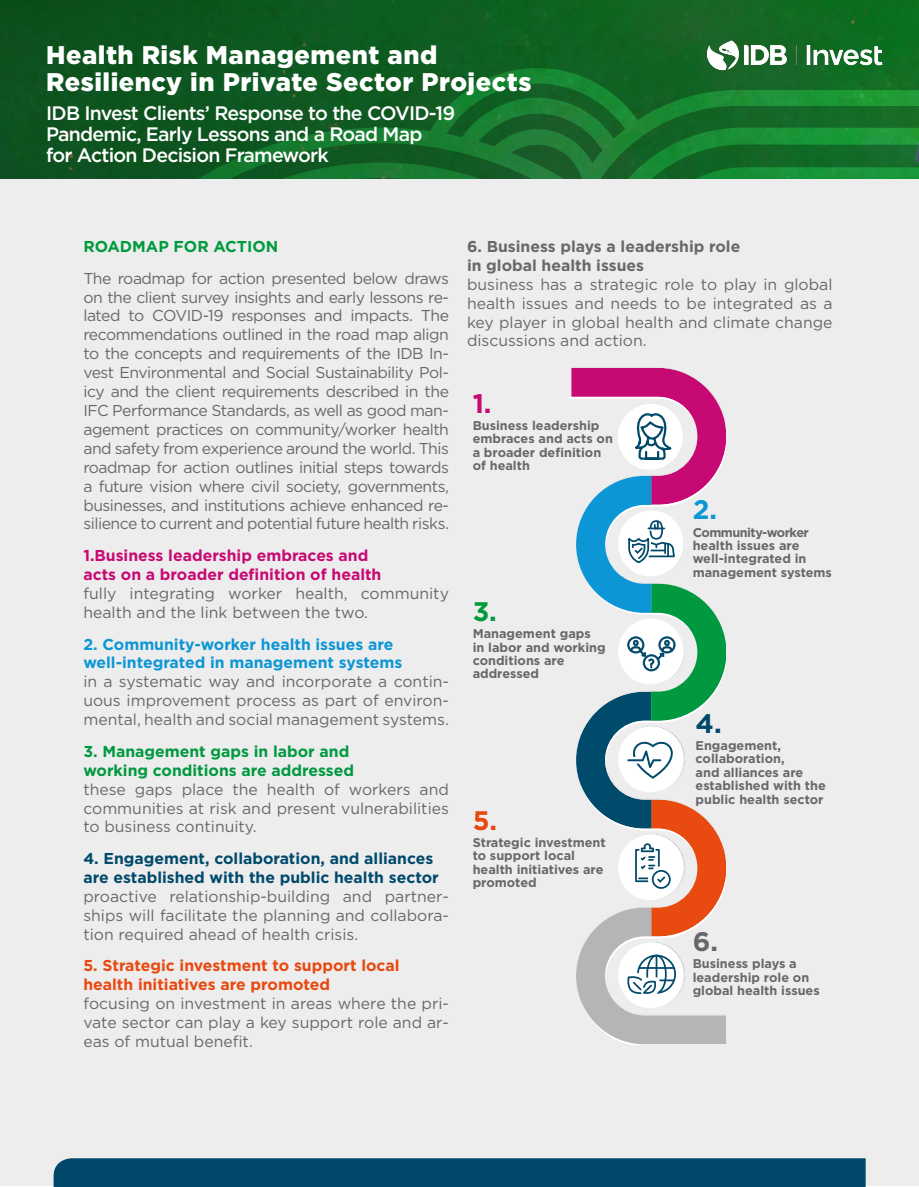
<style>
.page{position:relative;width:919px;height:1187px;background:#fff}
.page>*{position:absolute;margin:0;border:0;box-sizing:border-box;transform-origin:0 0}
.t1{font:700 26.85px "Gotham";color:#c70974}
.t2{font:700 26.85px "Gotham";color:#009a3e}
.t3{font:700 26.85px "Gotham";color:#e84810}
.t4{font:700 26.85px "Gotham";color:#69676b}
.t5{font:700 26.85px "Gotham";color:#00496b}
.t6{font:700 26.85px "Gotham";color:#0d96d6}
.t7{font:900 25.5px/27px "Gotham";letter-spacing:.02em;color:#fff}
.t8{font:500 19.5px/21px "Gotham";letter-spacing:-.04em;color:#fff}
.t9{font:15.75px/18.9px "Gotham";color:#69676b;text-align:justify}
.t10{font:700 15.75px/18.9px "Gotham";color:#00496b}
.t11{font:700 15.75px/18.9px "Gotham";color:#0d96d6}
.t12{font:700 15.75px/18.9px "Gotham";color:#c70974}
.t13{font:700 15.75px/18.9px "Gotham";color:#e84810}
.t14{font:700 15.75px/18.9px "Gotham";color:#009940}
.t15{font:700 15.75px/18.9px "Gotham";color:#69676b}
.t16{font:700 15.75px "Gotham";color:#009a3e}
.t17{font:700 12.75px/13.4px "Gotham";color:#69676b}
</style>
<div class="page">
<img style="left:0;top:0;width:918px;height:179px">
<img style="left:707px;top:38px;width:178px;height:22px">
<svg style="left:413px;top:60px;width:505px;height:60px"></svg>
<svg style="left:443px;top:90px;width:475px;height:30px"></svg>
<svg style="left:89px;top:120px;width:829px;height:59px"></svg>
<div style="left:0;top:179px;width:918px;height:1006px;background:#ededed"></div>
<div style="left:54px;top:1158px;width:811px;height:28px;background:#00496b"></div>
<svg style="left:569px;top:367px;width:156px;height:677px"></svg>
<h2 class="t7" style="left:46px;top:42px;width:486px">Health Risk Management and<br>Resiliency in Private Sector Projects</h2>
<p class="t8" style="left:46px;top:102px;width:410px">IDB Invest Clients’ Response to the COVID-19<br>Pandemic, Early Lessons and a Road Map<br>for Action Decision Framework</p>
<p class="t16" style="left:83px;top:236px;width:196px">ROADMAP FOR ACTION</p>
<p class="t9" style="left:83px;top:268px;width:367px">The roadmap for action presented below draws on the client survey insights and early lessons re&shy;lated to COVID-19 responses and impacts. The recommendations outlined in the road map align to the concepts and requirements of the IDB In&shy;vest Environmental and Social Sustainability Pol&shy;icy and the client requirements described in the IFC Performance Standards, as well as good man&shy;agement practices on community/worker health and safety from experience around the world. This roadmap for action outlines initial steps towards a future vision where civil society, governments, businesses, and institutions achieve enhanced re&shy;silience to current and potential future health risks.</p>
<p class="t12" style="left:83px;top:546px;width:299px">1.Business leadership embraces and acts on a broader definition of health</p>
<p class="t9" style="left:83px;top:583px;width:367px">fully integrating worker health, community health and the link between the two.</p>
<p class="t11" style="left:83px;top:634px;width:320px">2. Community-worker health issues are well-integrated in management systems</p>
<p class="t9" style="left:83px;top:672px;width:367px">in a systematic way and incorporate a contin&shy;uous improvement process as part of environ&shy;mental, health and social management systems.</p>
<p class="t14" style="left:83px;top:741px;width:272px">3. Management gaps in labor and working conditions are addressed</p>
<p class="t9" style="left:83px;top:779px;width:367px">these gaps place the health of workers and communities at risk and present vulnerabilities to business continuity.</p>
<p class="t10" style="left:83px;top:849px;width:357px">4. Engagement, collaboration, and alliances are established with the public health sector</p>
<p class="t9" style="left:83px;top:886px;width:367px">proactive relationship-building and partner&shy;ships will facilitate the planning and collabora&shy;tion required ahead of health crisis.</p>
<p class="t13" style="left:83px;top:956px;width:318px">5. Strategic investment to support local health initiatives are promoted</p>
<p class="t9" style="left:83px;top:993px;width:367px">focusing on investment in areas where the pri&shy;vate sector can play a key support role and ar&shy;eas of mutual benefit.</p>
<p class="t15" style="left:467px;top:237px;width:275px">6. Business plays a leadership role in global health issues</p>
<p class="t9" style="left:467px;top:274px;width:367px">business has a strategic role to play in global health issues and needs to be integrated as a key player in global health and climate change discussions and action.</p>
<h1 class="t1" style="left:472px;top:385px;width:20px">1.</h1>
<p class="t17" style="left:472px;top:418px;width:142px">Business leadership embraces and acts on a broader definition of health</p>
<h1 class="t2" style="left:472px;top:593px;width:26px">3.</h1>
<p class="t17" style="left:472px;top:627px;width:134px">Management gaps in labor and working conditions are addressed</p>
<h1 class="t3" style="left:472px;top:802px;width:26px">5.</h1>
<p class="t17" style="left:472px;top:835px;width:135px">Strategic investment to support local health initiatives are promoted</p>
<h1 class="t6" style="left:692px;top:492px;width:26px">2.</h1>
<p class="t17" style="left:692px;top:525px;width:141px">Community-worker health issues are well-integrated in management systems</p>
<h1 class="t5" style="left:695px;top:705px;width:28px">4.</h1>
<p class="t17" style="left:695px;top:738px;width:132px">Engagement, collaboration,<br>and alliances are established with the public health sector</p>
<h1 class="t4" style="left:692px;top:923px;width:27px">6.</h1>
<p class="t17" style="left:692px;top:957px;width:129px">Business plays a leadership role on global health issues</p>
</div>
